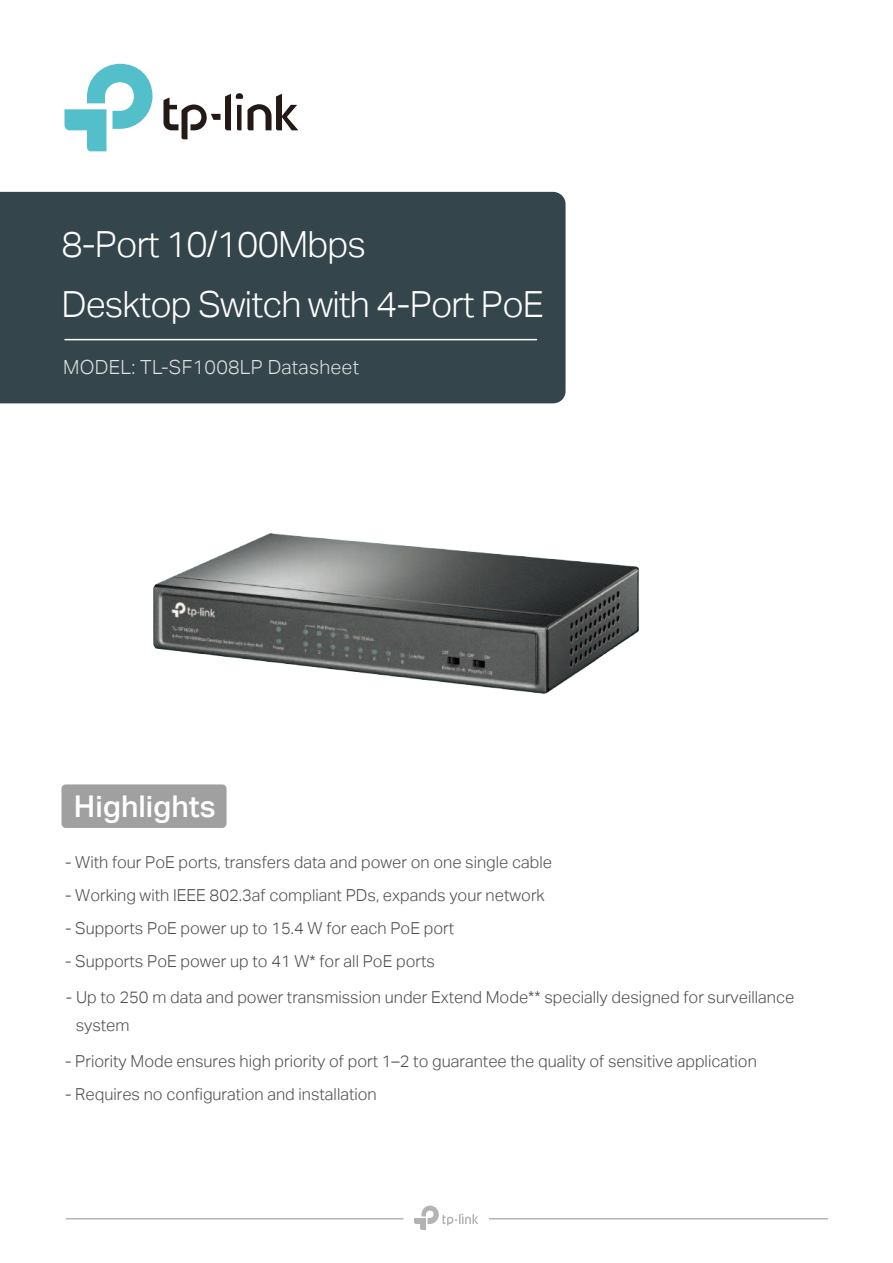
<style>
.page{position:relative;width:893px;height:1263px;background:#fff}
.page>*{position:absolute;margin:0;border:0;box-sizing:border-box;transform-origin:0 0}
.t1{font:36px/60.3px "TP Link Aktiv Light";letter-spacing:-.025em;color:#fff}
.t2{font:30px "TP Link Aktiv Medium";color:#fff}
.t3{font:19.5px "TP Link Aktiv Light";letter-spacing:.015em;color:rgb(255 255 255/.85)}
.t4{font:16.5px/28.5px "TP Link Aktiv Light";color:#4e4d4d}
</style>
<div class="page">
<div style="left:0;top:192px;width:566px;height:211px;background:#35454c"></div>
<hr style="left:65px;top:339px;width:472px;height:1px;background:#fff">
<div style="left:62px;top:784px;width:165px;height:44px;background:#a0a0a1;border-radius:4px"></div>
<svg style="left:65px;top:64px;width:87px;height:87px"></svg>
<svg style="left:164px;top:93px;width:134px;height:46px"></svg>
<hr style="left:66px;top:1218px;width:338px;height:1px;background:#b6b6b6">
<hr style="left:489px;top:1218px;width:339px;height:1px;background:#b6b6b6">
<svg style="left:414px;top:1205px;width:64px;height:25px"></svg>
<img style="left:153px;top:533px;width:486px;height:161px">
<h1 class="t1" style="left:61px;top:217px;width:484px">8-Port 10/100Mbps<br>Desktop Switch with 4-Port PoE</h1>
<p class="t3" style="left:63px;top:359px;width:297px">MODEL: TL-SF1008LP Datasheet</p>
<h2 class="t2" style="left:74px;top:794px;width:143px">Highlights</h2>
<p class="t4" style="left:65px;top:849px;width:488px">- With four PoE ports, transfers data and power on one single cable</p>
<p class="t4" style="left:65px;top:882px;width:481px">- Working with IEEE 802.3af compliant PDs, expands your network</p>
<p class="t4" style="left:65px;top:915px;width:390px">- Supports PoE power up to 15.4 W for each PoE port</p>
<p class="t4" style="left:65px;top:948px;width:371px">- Supports PoE power up to 41 W* for all PoE ports</p>
<p class="t4" style="left:76px;top:984px;width:720px;text-indent:-10px">- Up to 250 m data and power transmission under Extend Mode** specially designed for surveillance system</p>
<p class="t4" style="left:65px;top:1048px;width:693px">- Priority Mode ensures high priority of port 1–2 to guarantee the quality of sensitive application</p>
<p class="t4" style="left:65px;top:1080px;width:313px">- Requires no configuration and installation</p>
</div>
